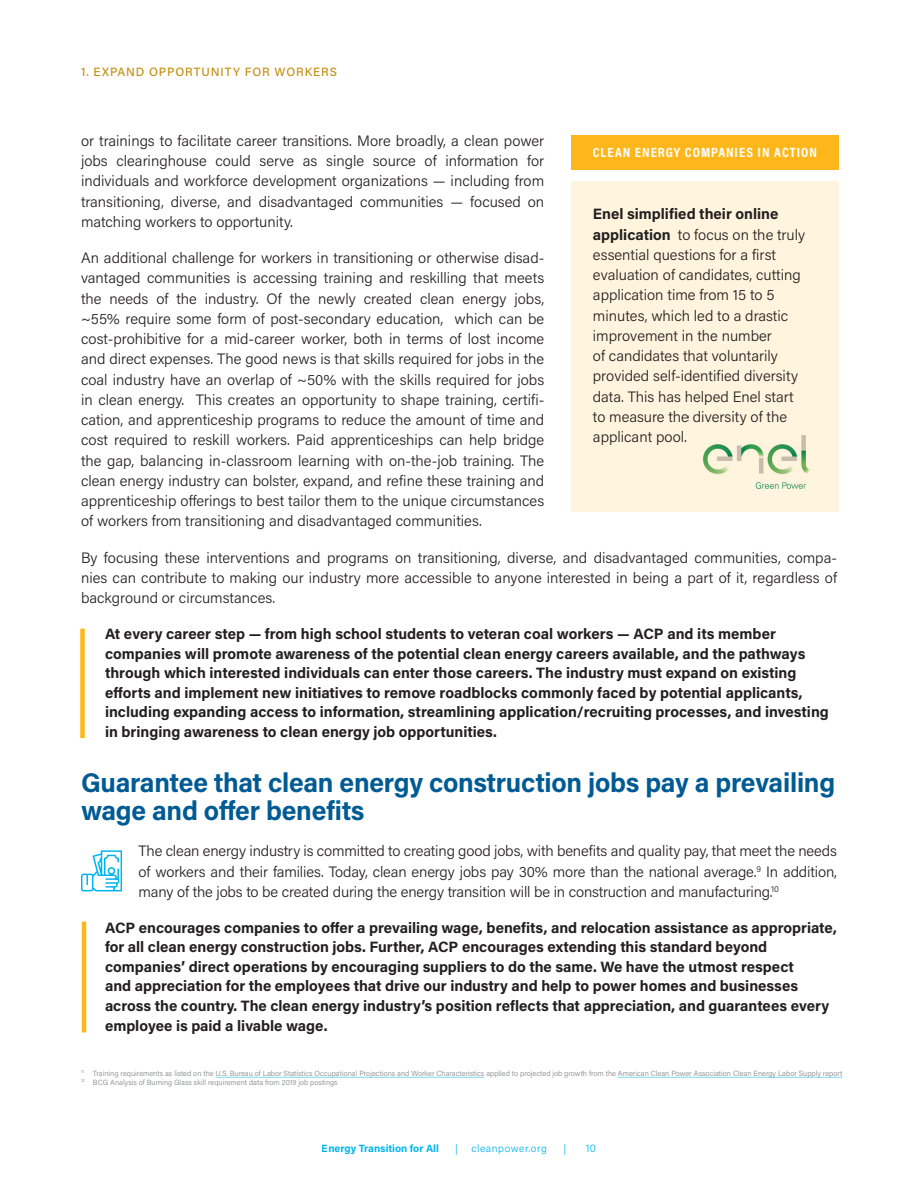
<style>
.page{position:relative;width:918px;height:1188px;background:#fff}
.page>*{position:absolute;margin:0;border:0;box-sizing:border-box;transform-origin:0 0}
.ABC{font:700 27px/27.8px "Acumin Pro";letter-spacing:-.01em;color:#005b94}
.Body-LIGHT{font:300 15px/20.2px "Acumin Pro";color:#231f20;text-align:justify}
.Body-LIGHT-2{font:700 15px/19.6px "Acumin Pro";color:#231f20}
.CLOSING_Lt_Blue{font:700 15px/19.6px "Acumin Pro";color:#231f20}
.Body-LIGHT-3{font:700 13.5px "Acumin Pro Cond";letter-spacing:.07em;color:#fff;scale:1.05 1}
.Section-BLACK{font:500 12px "Acumin Pro";letter-spacing:.08em;color:#c48d0b}
.t1{font:700 10.5px "Acumin Pro";color:#00b5ef}
.t2{font:300 10.5px "Acumin Pro";letter-spacing:.05em;color:#00b5ef}
.t3{font:300 7.5px "Acumin Pro";color:#808285}
.s1{font-weight:700}
</style>
<div class="page">
<div style="left:571px;top:181px;width:268px;height:331px;background:#fff4dd"></div>
<hr style="left:216px;top:1077px;width:268px;height:1px;background:#80daf7">
<hr style="left:618px;top:1077px;width:225px;height:1px;background:#80daf7">
<svg style="left:81px;top:850px;width:41px;height:41px"></svg>
<img style="left:704px;top:436px;width:105px;height:53px">
<div style="left:80px;top:629px;width:5px;height:109px;background:#fdb71a"></div>
<hr style="left:82px;top:922px;width:4px;height:110px;background:#fdb71a">
<div style="left:571px;top:135px;width:268px;height:35px;background:#fdb71a"></div>
<p class="Section-BLACK" style="left:81px;top:63px;width:258px">1. EXPAND OPPORTUNITY FOR WORKERS</p>
<p class="Body-LIGHT" style="left:81px;top:130px;width:465px">or trainings to facilitate career transitions. More broadly, a clean power jobs clearinghouse could serve as single source of information for individuals and workforce development organizations — including from transitioning, diverse, and disadvantaged communities — focused on matching workers to opportunity.</p>
<p class="Body-LIGHT" style="left:81px;top:247px;width:465px">An additional challenge for workers in transitioning or otherwise disad&shy;vantaged communities is accessing training and reskilling that meets the needs of the industry. Of the newly created clean energy jobs, ~55% require some form of post-secondary education, which can be cost-prohibitive for a mid-career worker, both in terms of lost income and direct expenses. The good news is that skills required for jobs in the coal industry have an overlap of ~50% with the skills required for jobs in clean energy. This creates an opportunity to shape training, certifi&shy;cation, and apprenticeship programs to reduce the amount of time and cost required to reskill workers. Paid apprenticeships can help bridge the gap, balancing in-classroom learning with on-the-job training. The clean energy industry can bolster, expand, and refine these training and apprenticeship offerings to best tailor them to the unique circumstances of workers from transitioning and disadvantaged communities.</p>
<p class="Body-LIGHT" style="left:81px;top:547px;width:758px">By focusing these interventions and programs on transitioning, diverse, and disadvantaged communities, compa&shy;nies can contribute to making our industry more accessible to anyone interested in being a part of it, regardless of background or circumstances.</p>
<p class="Body-LIGHT-2" style="left:105px;top:623px;width:725px">At every career step — from high school students to veteran coal workers — ACP and its member companies will promote awareness of the potential clean energy careers available, and the pathways through which interested individuals can enter those careers. The industry must expand on existing efforts and implement new initiatives to remove roadblocks commonly faced by potential applicants, including expanding access to information, streamlining application/recruiting processes, and investing in bringing awareness to clean energy job opportunities.</p>
<p class="ABC" style="left:81px;top:768px;width:756px">Guarantee that clean energy construction jobs pay a prevailing wage and offer benefits</p>
<p class="Body-LIGHT" style="left:139px;top:840px;width:700px">The clean energy industry is committed to creating good jobs, with benefits and quality pay, that meet the needs of workers and their families. Today, clean energy jobs pay 30% more than the national average.<sup>9</sup> In addition, many of the jobs to be created during the energy transition will be in construction and manufacturing.<sup>10</sup></p>
<p class="CLOSING_Lt_Blue" style="left:105px;top:917px;width:733px">ACP encourages companies to offer a prevailing wage, benefits, and relocation assistance as appropriate, for all clean energy construction jobs. Further, ACP encourages extending this standard beyond companies’ direct operations by encouraging suppliers to do the same. We have the utmost respect<br>and appreciation for the employees that drive our industry and help to power homes and businesses across the country. The clean energy industry’s position reflects that appreciation, and guarantees every employee is paid a livable wage.</p>
<p class="Body-LIGHT-3" style="left:593px;top:144px;width:215px">CLEAN ENERGY COMPANIES IN ACTION</p>
<p class="Body-LIGHT" style="left:593px;top:204px;width:214px;text-align:left"><span class="s1">Enel simplified their online application</span> to focus on the truly essential questions for a first evaluation of candidates, cutting application time from 15 to 5 minutes, which led to a drastic improvement in the number<br>of candidates that voluntarily provided self-identified diversity data. This has helped Enel start to measure the diversity of the applicant pool.</p>
<p class="t3" style="left:81px;top:1068px;width:763px"><sup>11</sup> Training requirements as listed on the U.S. Bureau of Labor Statistics Occupational Projections and Worker Characteristics applied to projected job growth from the American Clean Power Association Clean Energy Labor Supply report</p>
<p class="t3" style="left:81px;top:1077px;width:258px"><sup>12</sup> BCG Analysis of Burning Glass skill requirement data from 2019 job postings</p>
<p class="t1" style="left:322px;top:1141px;width:119px">Energy Transition for All</p>
<p class="t2" style="left:455px;top:1141px;width:4px">|</p>
<p class="t2" style="left:471px;top:1141px;width:77px">cleanpower.org</p>
<p class="t2" style="left:563px;top:1141px;width:4px">|</p>
<p class="t2" style="left:586px;top:1141px;width:12px">10</p>
</div>
